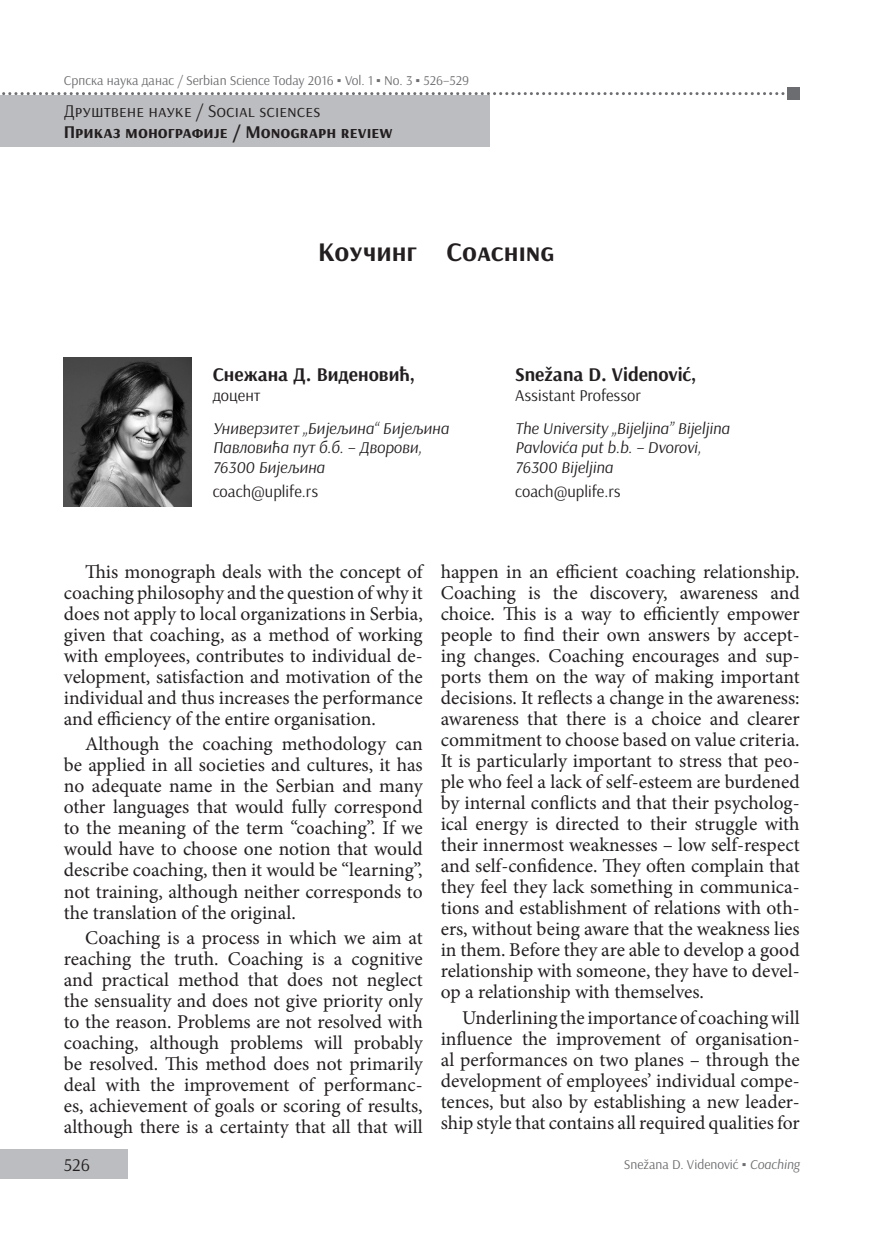
<style>
.page{position:relative;width:872px;height:1234px;background:#fff}
.page>*{position:absolute;margin:0;border:0;box-sizing:border-box;transform-origin:0 0}
.t1{font:700 27px "Arsenal";color:#231f20}
.t2{font:19.5px/21px "Minion Pro";color:#231f20;text-align:justify}
.t3{font:700 19.5px "Arsenal";color:#231f20}
.t4{font:700 18px "Arsenal";color:#231f20}
.t5{font:18px "Arsenal";color:#231f20}
.t6{font:italic 16.5px/19.8px "Arsenal";color:#231f20}
.t7{font:16.5px "Arsenal";color:#231f20}
.t8{font:13.5px "Arsenal";color:#6c6d70}
.s1{font-family:"Times New Roman"}
.s2{font-style:italic}
</style>
<div class="page">
<div style="left:0;top:1148px;width:128px;height:30px;background:#bcbdc0"></div>
<img style="left:64px;top:357px;width:127px;height:149px">
<div style="left:0;top:95px;width:489px;height:51px;background:#bcbdc0"></div>
<svg style="left:2px;top:92px;width:783px;height:3px"></svg>
<div style="left:787px;top:88px;width:12px;height:12px;background:#6c6d70"></div>
<p class="t8" style="left:64px;top:72px;width:407px">Српска наука данас / Serbian Science Today 2016 <span class="s1">▪</span> Vol. 1 <span class="s1">▪</span> No. 3 <span class="s1">▪</span> 526–529</p>
<p class="t5" style="left:64px;top:99px;width:258px">Друштвене науке / Social sciences</p>
<p class="t4" style="left:64px;top:121px;width:330px">Приказ монографије / monograph review</p>
<h1 class="t1" style="left:318px;top:235px;width:238px">Коучинг Coaching</h1>
<p class="t3" style="left:213px;top:362px;width:204px">Снежана Д. Виденовић,</p>
<p class="t7" style="left:213px;top:385px;width:49px">доцент</p>
<p class="t6" style="left:213px;top:418px;width:238px">Универзитет „Бијељина“ Бијељинa<br>Павловића пут б.б. – Дворови,<br>76300 Бијељина</p>
<p class="t7" style="left:213px;top:481px;width:107px">coach@uplife.rs</p>
<p class="t3" style="left:515px;top:362px;width:183px">Snežana D. Videnović,</p>
<p class="t7" style="left:515px;top:385px;width:127px">Assistant Professor</p>
<p class="t6" style="left:515px;top:418px;width:216px">The University „Bijeljina” Bijeljina<br>Pavlovića put b.b. – Dvorovi,<br>76300 Bijeljina</p>
<p class="t7" style="left:515px;top:481px;width:107px">coach@uplife.rs</p>
<p class="t2" style="left:64px;top:561px;width:360px;text-indent:21px">This monograph deals with the concept of coaching philosophy and the question of why it does not apply to local organizations in Serbia, given that coaching, as a method of working with employees, contributes to individual de&shy;velopment, satisfaction and motivation of the individual and thus increases the performance and efficiency of the entire organisation.</p>
<p class="t2" style="left:64px;top:733px;width:360px;text-indent:21px">Although the coaching methodology can be applied in all societies and cultures, it has no adequate name in the Serbian and many other languages that would fully correspond to the meaning of the term “coaching”. If we would have to choose one notion that would describe coaching, then it would be “learning”, not training, although neither corresponds to the translation of the original.</p>
<p class="t2" style="left:64px;top:926px;width:360px;text-indent:21px">Coaching is a process in which we aim at reaching the truth. Coaching is a cognitive and practical method that does not neglect the sensuality and does not give priority only to the reason. Problems are not resolved with coaching, although problems will probably be resolved. This method does not primarily deal with the improvement of performanc&shy;es, achievement of goals or scoring of results, although there is a certainty that all that will</p>
<p class="t2" style="left:441px;top:561px;width:360px">happen in an efficient coaching relationship.<br>Coaching is the discovery, awareness and choice. This is a way to efficiently empower people to find their own answers by accept&shy;ing changes. Coaching encourages and sup&shy;ports them on the way of making important decisions. It reflects a change in the awareness: awareness that there is a choice and clearer commitment to choose based on value criteria.<br>It is particularly important to stress that peo&shy;ple who feel a lack of self-esteem are burdened by internal conflicts and that their psycholog&shy;ical energy is directed to their struggle with their innermost weaknesses – low self-respect and self-confidence. They often complain that they feel they lack something in communica&shy;tions and establishment of relations with oth&shy;ers, without being aware that the weakness lies in them. Before they are able to develop a good relationship with someone, they have to devel&shy;op a relationship with themselves.</p>
<p class="t2" style="left:441px;top:1006px;width:360px;text-indent:21px">Underlining the importance of coaching will influence the improvement of organisation&shy;al performances on two planes – through the development of employees’ individual compe&shy;tences, but also by establishing a new leader&shy;ship style that contains all required qualities for</p>
<p class="t5" style="left:64px;top:1153px;width:28px">526</p>
<p class="t8" style="left:624px;top:1155px;width:177px">Snežana D. Videnović <span class="s1">▪</span> <span class="s2">Coaching</span></p>
</div>
